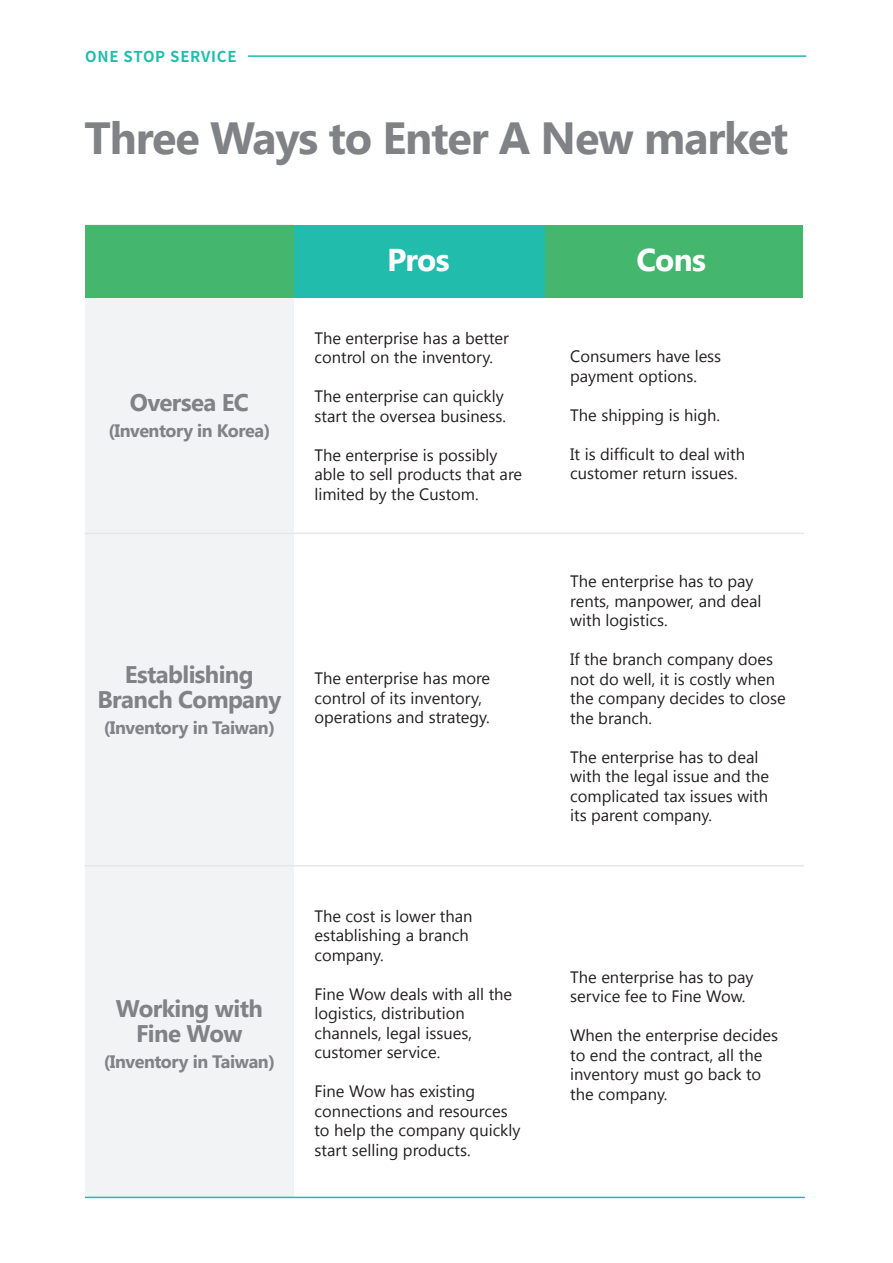
<style>
.page{position:relative;width:893px;height:1263px;background:#fff}
.page>*{position:absolute;margin:0;border:0;box-sizing:border-box;transform-origin:0 0}
.t1{font:700 45px "Gadugi";letter-spacing:-.025em;color:#808285}
.t2{font:700 31.5px "Gadugi";letter-spacing:-.025em;color:#fff}
.t3{font:700 24px/25.5px "Gadugi";letter-spacing:-.025em;color:#808285;text-align:center}
.t4{font:700 18px "Gadugi";letter-spacing:-.025em;color:#808285}
.t5{font:16.5px/19.5px "Gadugi";color:#231f20}
.t6{font:700 15px "Noto Sans Hans";letter-spacing:.05em;color:#22bcac}
</style>
<div class="page">
<div style="left:85px;top:224px;width:209px;height:973px;background:#f2f3f4"></div>
<div style="left:290px;top:225px;width:257px;height:72px;background:#22bcac"></div>
<div style="left:545px;top:225px;width:257px;height:72px;background:#44b66e"></div>
<div style="left:85px;top:225px;width:209px;height:72px;background:#44b66e"></div>
<hr style="left:248px;top:55px;width:558px;height:2px;background:#22bcac">
<hr style="left:85px;top:1197px;width:720px;height:1px;background:#22bcac">
<hr style="left:84px;top:533px;width:720px;height:1px;background:#e6e7e9">
<hr style="left:84px;top:865px;width:720px;height:1px;background:#e6e7e9">
<p class="t6" style="left:85px;top:48px;width:153px">ONE STOP SERVICE</p>
<h1 class="t1" style="left:85px;top:111px;width:705px">Three Ways to Enter A New market</h1>
<h3 class="t3" style="left:130px;top:390px;width:121px">Oversea EC</h3>
<p class="t4" style="left:108px;top:419px;width:163px">(Inventory in Korea)</p>
<h3 class="t3" style="left:97px;top:661px;width:185px">Establishing<br>Branch Company</h3>
<p class="t4" style="left:104px;top:716px;width:173px">(Inventory in Taiwan)</p>
<h2 class="t2" style="left:387px;top:240px;width:64px">Pros</h2>
<h2 class="t2" style="left:636px;top:240px;width:71px">Cons</h2>
<p class="t5" style="left:314px;top:328px;width:196px">The enterprise has a better control on the inventory.</p>
<p class="t5" style="left:314px;top:387px;width:193px">The enterprise can quickly start the oversea business.</p>
<p class="t5" style="left:314px;top:445px;width:209px">The enterprise is possibly able to sell products that are limited by the Custom.</p>
<p class="t5" style="left:314px;top:669px;width:177px">The enterprise has more control of its inventory, operations and strategy.</p>
<p class="t5" style="left:570px;top:347px;width:153px">Consumers have less payment options.</p>
<p class="t5" style="left:570px;top:405px;width:151px">The shipping is high.</p>
<p class="t5" style="left:570px;top:444px;width:176px">It is difficult to deal with customer return issues.</p>
<p class="t5" style="left:570px;top:572px;width:193px">The enterprise has to pay rents, manpower, and deal with logistics.</p>
<p class="t5" style="left:570px;top:650px;width:217px">If the branch company does not do well, it is costly when the company decides to close the branch.</p>
<p class="t5" style="left:570px;top:747px;width:200px">The enterprise has to deal with the legal issue and the complicated tax issues with its parent company.</p>
<h3 class="t3" style="left:116px;top:995px;width:149px">Working with<br>Fine Wow</h3>
<p class="t4" style="left:104px;top:1051px;width:173px">(Inventory in Taiwan)</p>
<p class="t5" style="left:314px;top:906px;width:160px">The cost is lower than establishing a branch company.</p>
<p class="t5" style="left:314px;top:984px;width:199px">Fine Wow deals with all the logistics, distribution channels, legal issues, customer service.</p>
<p class="t5" style="left:314px;top:1081px;width:207px">Fine Wow has existing connections and resources to help the company quickly start selling products.</p>
<p class="t5" style="left:570px;top:967px;width:185px">The enterprise has to pay service fee to Fine Wow.</p>
<p class="t5" style="left:570px;top:1025px;width:210px">When the enterprise decides to end the contract, all the inventory must go back to the company.</p>
</div>
